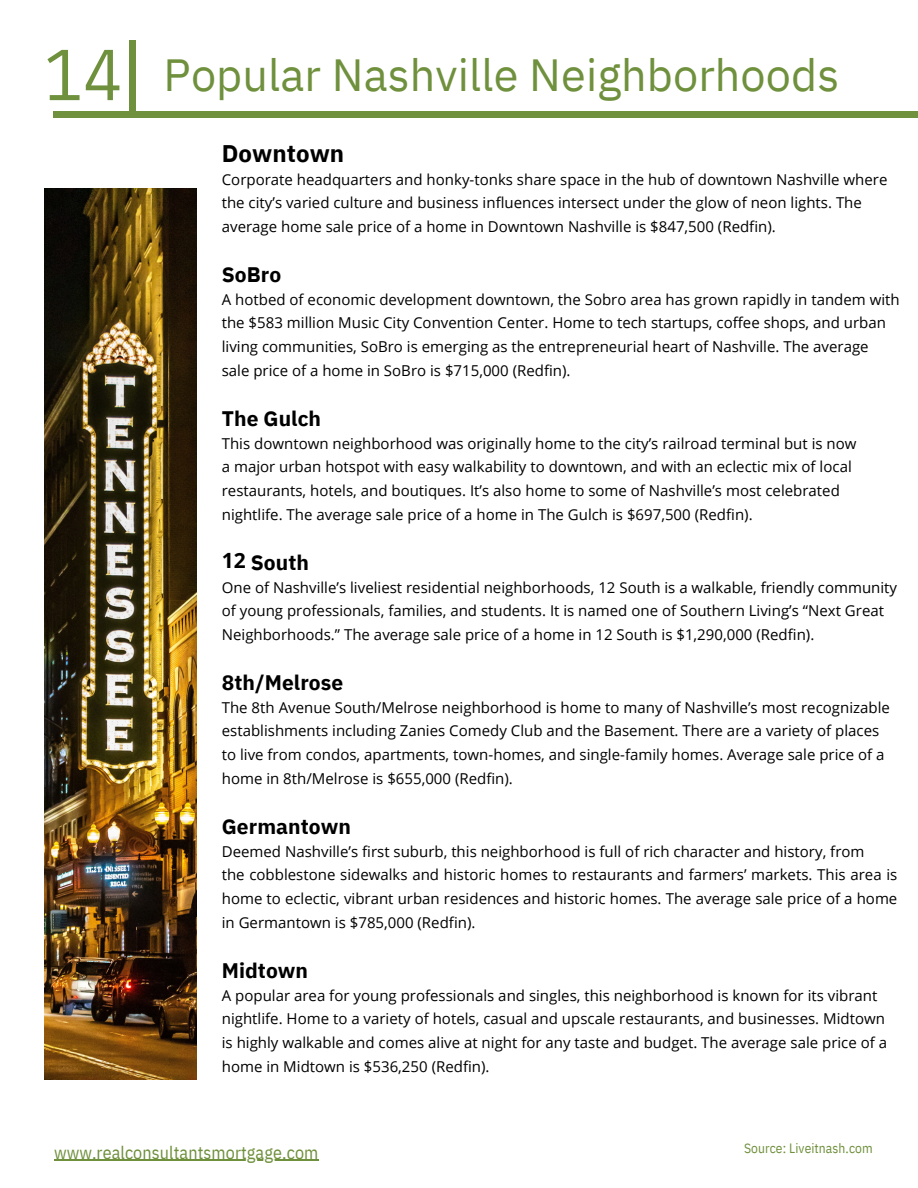
<style>
.page{position:relative;width:918px;height:1188px;background:#fff}
.page>*{position:absolute;margin:0;border:0;box-sizing:border-box;transform-origin:0 0}
.t1{font:72px "IBM Plex Sans Cond";color:#6f903c}
.t2{font:45px "IBM Plex Sans";color:#6f903c}
.t3{font:700 24px "IBM Plex Sans";letter-spacing:.005em;color:#000}
.t4{font:700 21px "IBM Plex Sans";letter-spacing:.005em;color:#000}
.t5{font:18px "IBM Plex Sans Cond";letter-spacing:.005em;color:#6f903c}
.t6{font:15px/23.7px "Open Sans";color:#000}
.t7{font:13.5px "IBM Plex Sans Cond";letter-spacing:.005em;color:#6f903c}
.s1{font-family:"Open Sans"}
</style>
<div class="page">
<div style="left:54px;top:112px;width:864px;height:6px;background:#6f903c"></div>
<div style="left:130px;top:40px;width:6px;height:72px;background:#6f903c"></div>
<img style="left:44px;top:189px;width:152px;height:891px">
<hr style="left:54px;top:1160px;width:264px;height:1px;background:#6f903c">
<p class="t1" style="left:44px;top:26px;width:80px">14</p>
<p class="t2" style="left:164px;top:45px;width:677px">Popular Nashville Neighborhoods</p>
<p class="t3" style="left:222px;top:137px;width:124px">Downtown</p>
<p class="t6" style="left:222px;top:167px;width:667px">Corporate headquarters and honky-tonks share space in the hub of downtown Nashville where the city’s varied culture and business influences intersect under the glow of neon lights. The average home sale price of a home in Downtown Nashville is $847,500 (Redfin).</p>
<p class="t4" style="left:222px;top:260px;width:61px">SoBro</p>
<p class="t6" style="left:222px;top:287px;width:680px">A hotbed of economic development downtown, the Sobro area has grown rapidly in tandem with the $583 million Music City Convention Center. Home to tech startups, coffee shops, and urban living communities, SoBro is emerging as the entrepreneurial heart of Nashville. The average</p>
<p class="t6" style="left:222px;top:358px;width:350px">sale price of a home in SoBro is $715,000 (Redfin).</p>
<p class="t4" style="left:222px;top:404px;width:101px">The Gulch</p>
<p class="t6" style="left:222px;top:431px;width:636px">This downtown neighborhood was originally home to the city’s railroad terminal but is now a major urban hotspot with easy walkability to downtown, and with an eclectic mix of local restaurants, hotels, and boutiques. It’s also home to some of Nashville’s most celebrated nightlife. The average sale price of a home in The Gulch is $697,500 (Redfin).</p>
<p class="t4" style="left:222px;top:548px;width:89px"><span class="s1">12</span> South</p>
<p class="t6" style="left:222px;top:575px;width:677px">One of Nashville’s liveliest residential neighborhoods, 12 South is a walkable, friendly community of young professionals, families, and students. It is named one of Southern Living’s “Next Great<br>Neighborhoods.” The average sale price of a home in 12 South is $1,290,000 (Redfin).</p>
<p class="t4" style="left:222px;top:668px;width:123px">8th/Melrose</p>
<p class="t6" style="left:222px;top:695px;width:670px">The 8th Avenue South/Melrose neighborhood is home to many of Nashville’s most recognizable establishments including Zanies Comedy Club and the Basement. There are a variety of places to live from condos, apartments, town-homes, and single-family homes. Average sale price of a home in 8th/Melrose is $655,000 (Redfin).</p>
<p class="t4" style="left:222px;top:812px;width:131px">Germantown</p>
<p class="t6" style="left:222px;top:839px;width:644px">Deemed Nashville’s first suburb, this neighborhood is full of rich character and history, from</p>
<p class="t6" style="left:222px;top:863px;width:677px;text-align:justify">the cobblestone sidewalks and historic homes to restaurants and farmers’ markets. This area is home to eclectic, vibrant urban residences and historic homes. The average sale price of a home in Germantown is $785,000 (Redfin).</p>
<p class="t4" style="left:222px;top:956px;width:88px">Midtown</p>
<p class="t6" style="left:222px;top:983px;width:667px">A popular area for young professionals and singles, this neighborhood is known for its vibrant nightlife. Home to a variety of hotels, casual and upscale restaurants, and businesses. Midtown is highly walkable and comes alive at night for any taste and budget. The average sale price of a home in Midtown is $536,250 (Redfin).</p>
<p class="t5" style="left:54px;top:1140px;width:266px">www.realconsultantsmortgage.com</p>
<p class="t7" style="left:744px;top:1140px;width:130px">Source: Liveitnash.com</p>
</div>
